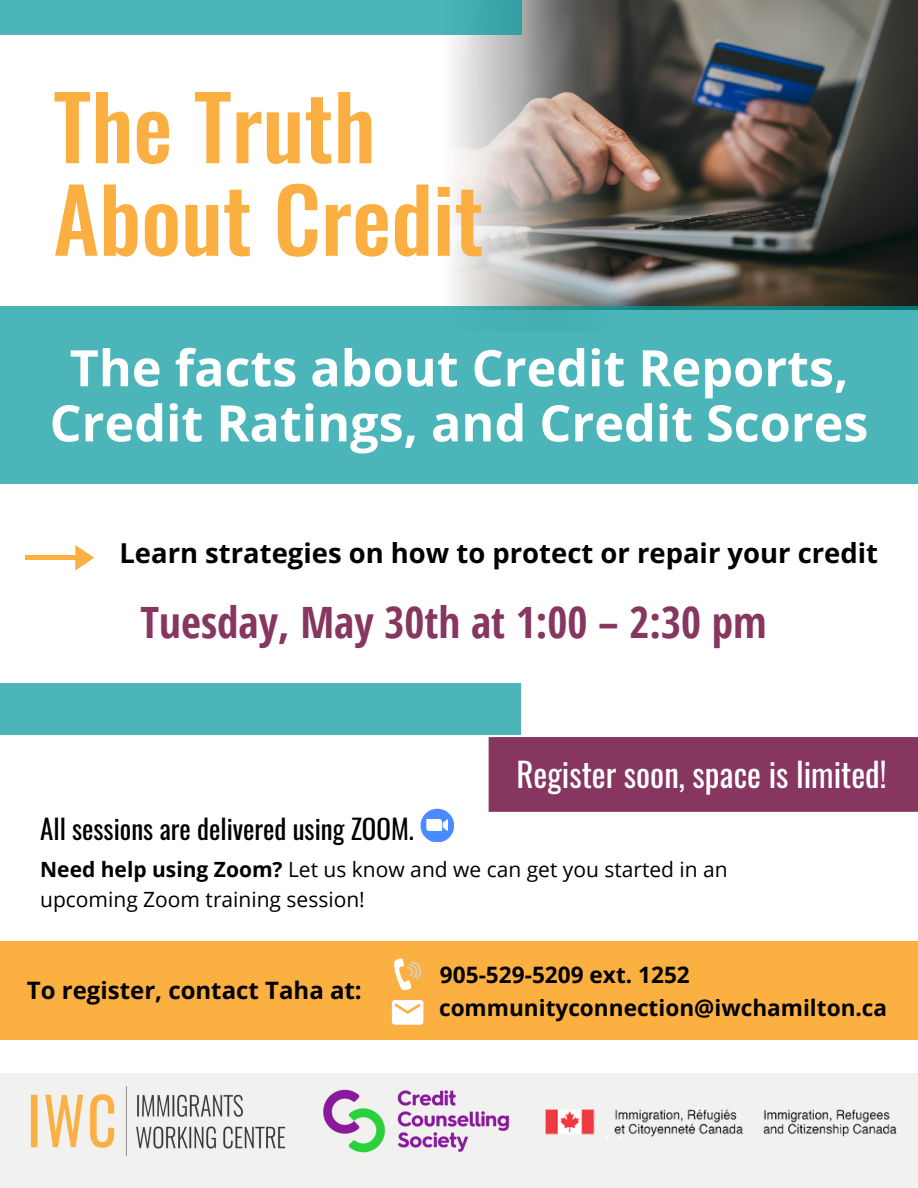
<style>
.page{position:relative;width:918px;height:1188px;background:#fff}
.page>*{position:absolute;margin:0;border:0;box-sizing:border-box;transform-origin:0 0}
.t1{font:500 87.9px "Oswald";color:#fbaf42}
.t2{font:700 50.25px/55.2px "Open Sans";color:#fff;text-align:center}
.t3{font:700 43.2px "Open Sans Condensed";color:#86365f}
.t4{font:33px "Oswald";color:#fff}
.t5{font:700 27.45px "Open Sans";color:#000}
.t6{font:27px "Oswald";color:#000}
.t7{font:700 24px "Open Sans";color:#000}
.t8{font:700 22.65px "Open Sans";color:#000}
.t9{font:21px/29.2px "Open Sans";color:#000}
.s1{font-weight:700}
</style>
<div class="page">
<div style="left:489px;top:737px;width:429px;height:75px;background:#86365f"></div>
<div style="left:0;top:1073px;width:918px;height:115px;background:#f1f1f0"></div>
<img style="left:30px;top:1086px;width:256px;height:70px">
<img style="left:545px;top:1109px;width:351px;height:30px">
<img style="left:323px;top:1089px;width:187px;height:64px">
<img style="left:609px;top:0;width:309px;height:306px">
<div style="left:0;top:941px;width:918px;height:99px;background:#fbb041"></div>
<svg style="left:394px;top:958px;width:27px;height:33px"></svg>
<svg style="left:392px;top:1000px;width:31px;height:25px"></svg>
<svg style="left:452px;top:0;width:157px;height:306px"></svg>
<div style="left:0;top:306px;width:918px;height:178px;background:#4bb5b9"></div>
<hr style="left:25px;top:556px;width:54px;height:4px;background:#fbb041">
<svg style="left:75px;top:545px;width:19px;height:25px"></svg>
<div style="left:0;top:684px;width:521px;height:51px;background:#4bb5b9"></div>
<div style="left:0;top:0;width:522px;height:35px;background:linear-gradient(to right,#4eb8bc,#44aeb2)"></div>
<svg style="left:420px;top:808px;width:21px;height:22px"></svg>
<svg style="left:421px;top:809px;width:33px;height:33px"></svg>
<div style="left:427px;top:819px;width:21px;height:12px;background:#fff"></div>
<p class="t1" style="left:53px;top:58px;width:324px">The Truth</p>
<p class="t1" style="left:53px;top:151px;width:432px">About Credit</p>
<p class="t2" style="left:50px;top:339px;width:820px">The facts about Credit Reports,<br>Credit Ratings, and Credit Scores</p>
<p class="t5" style="left:119px;top:534px;width:760px">Learn strategies on how to protect or repair your credit</p>
<p class="t3" style="left:141px;top:592px;width:628px">Tuesday, May 30th at 1:00 – 2:30 pm</p>
<p class="t6" style="left:40px;top:808px;width:375px">All sessions are delivered using ZOOM.</p>
<p class="t4" style="left:517px;top:749px;width:372px">Register soon, space is limited!</p>
<p class="t9" style="left:40px;top:855px;width:689px"><span class="s1">Need help using Zoom?</span> Let us know and we can get you started in an upcoming Zoom training session!</p>
<p class="t7" style="left:27px;top:974px;width:336px">To register, contact Taha at:</p>
<p class="t8" style="left:440px;top:959px;width:251px">905-529-5209 ext. 1252</p>
<p class="t8" style="left:439px;top:992px;width:450px">communityconnection@iwchamilton.ca</p>
</div>
